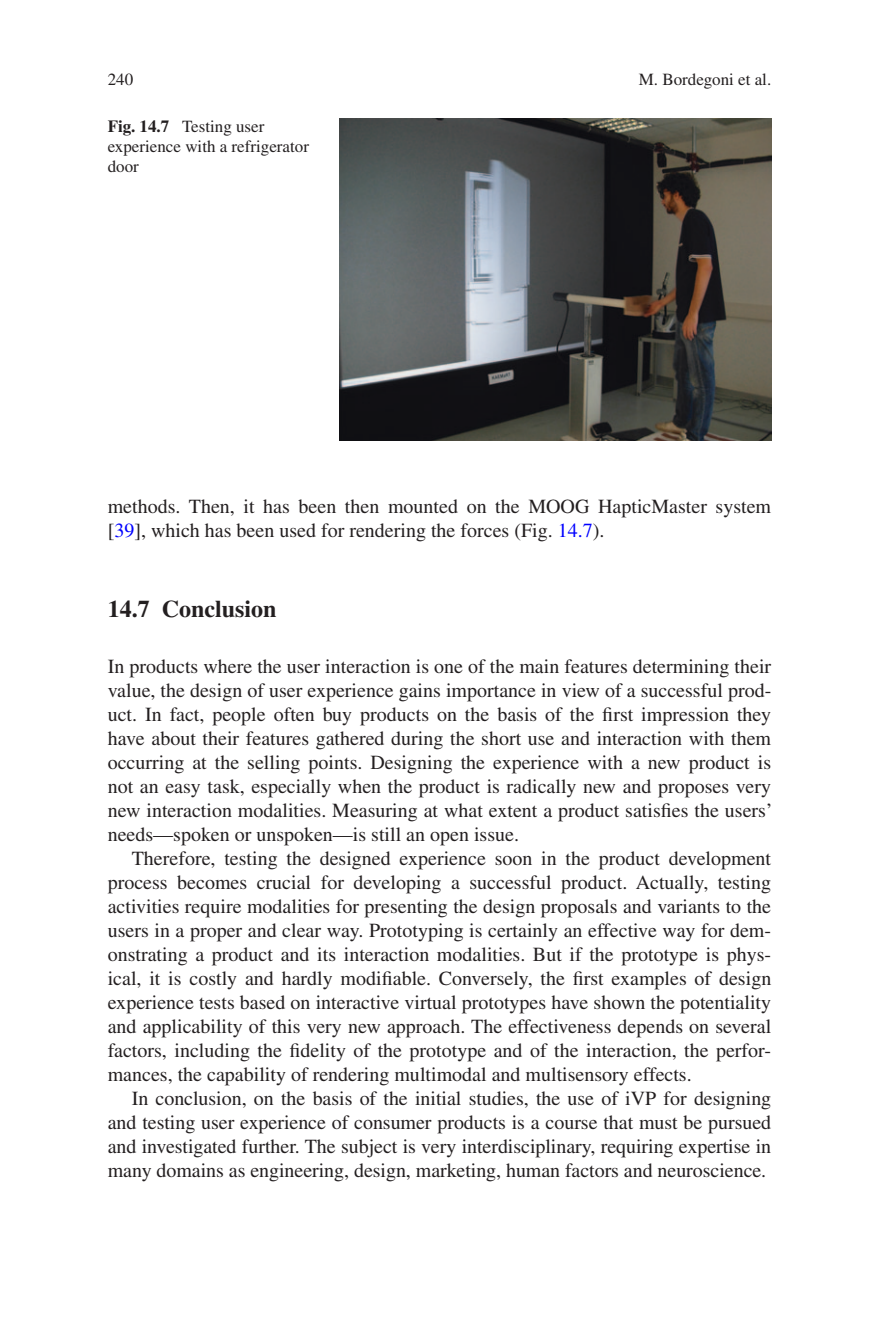
<style>
.page{position:relative;width:879px;height:1333px;background:#fff}
.page>*{position:absolute;margin:0;border:0;box-sizing:border-box;transform-origin:0 0}
.t1{font:700 24px "Times";color:#231f20}
.t2{font:20px/24px "Times";color:#231f20;text-align:justify}
.t3{font:17px/20px "Times";color:#231f20}
.s1{font-weight:700}
.s2{color:#00f}
</style>
<div class="page">
<img style="left:340px;top:119px;width:431px;height:321px">
<p class="t3" style="left:108px;top:69px;width:27px">240</p>
<p class="t3" style="left:639px;top:69px;width:134px">M. Bordegoni et al.</p>
<p class="t3" style="left:108px;top:116px;width:203px"><span class="s1">Fig. 14.7</span> Testing user experience with a refrigerator door</p>
<p class="t2" style="left:108px;top:494px;width:665px">methods. Then, it has been then mounted on the MOOG HapticMaster system [<span class="s2">39</span>], which has been used for rendering the forces (Fig. <span class="s2">14.7</span>).</p>
<p class="t1" style="left:108px;top:594px;width:170px">14.7 Conclusion</p>
<p class="t2" style="left:108px;top:654px;width:666px">In products where the user interaction is one of the main features determining their value, the design of user experience gains importance in view of a successful prod&shy;uct. In fact, people often buy products on the basis of the first impression they have about their features gathered during the short use and interaction with them occurring at the selling points. Designing the experience with a new product is not an easy task, especially when the product is radically new and proposes very new interaction modalities. Measuring at what extent a product satisfies the users’ needs—spoken or unspoken—is still an open issue.</p>
<p class="t2" style="left:108px;top:846px;width:665px;text-indent:24px">Therefore, testing the designed experience soon in the product development process becomes crucial for developing a successful product. Actually, testing activities require modalities for presenting the design proposals and variants to the users in a proper and clear way. Prototyping is certainly an effective way for dem&shy;onstrating a product and its interaction modalities. But if the prototype is phys&shy;ical, it is costly and hardly modifiable. Conversely, the first examples of design experience tests based on interactive virtual prototypes have shown the potentiality and applicability of this very new approach. The effectiveness depends on several factors, including the fidelity of the prototype and of the interaction, the perfor&shy;mances, the capability of rendering multimodal and multisensory effects.</p>
<p class="t2" style="left:108px;top:1086px;width:665px;text-indent:24px">In conclusion, on the basis of the initial studies, the use of iVP for designing and testing user experience of consumer products is a course that must be pursued and investigated further. The subject is very interdisciplinary, requiring expertise in many domains as engineering, design, marketing, human factors and neuroscience.</p>
</div>
